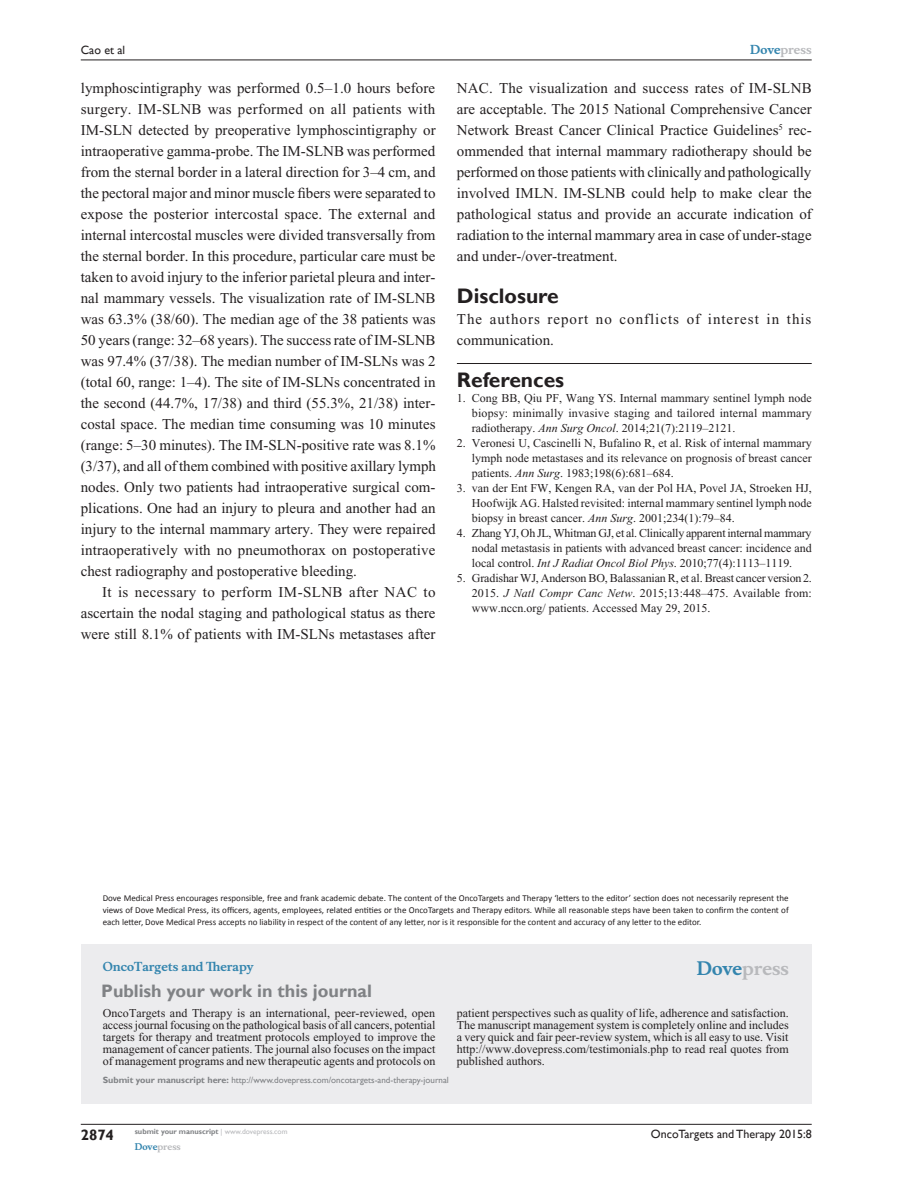
<style>
.page{position:relative;width:918px;height:1188px;background:#fff}
.page>*{position:absolute;margin:0;border:0;box-sizing:border-box;transform-origin:0 0}
.RefH{font:700 21px "Gill Sans";color:#231f20}
.PromBx-H1{font:700 18px "Gill Sans";color:#808285}
.PromBx-Brand{font:700 18px "Musee";color:#b8b9bc}
.Tx{font:15px/21px "Times New Roman";color:#231f20;text-align:justify}
.TxF{font:15px/21px "Times New Roman";letter-spacing:.065em;color:#231f20}
.RunFolio-V{font:700 15px "Gill Sans";color:#231f20}
.RefNL1{font:12px/15px "Times New Roman";color:#231f20;text-align:justify}
.PromBx-Tx{font:12px/12px "Times New Roman";color:#231f20;text-align:justify}
.RunF-V{font:12px "Gill Sans";color:#231f20}
.PromBx-JrnlName{font:700 12px "Musee";color:#3485ae}
.RunH-Brand-V{font:700 12px "Musee";color:#b8b9bc}
.RunH-V{font:12px "Gill Sans";color:#231f20}
.Disclaimer{font:9px/12px "Calibri";color:#231f20;text-align:justify}
.PromBx-SubmitMssWebA{font:9px "Gill Sans";color:#808285}
.RunF-Brand-V{font:700 9px "Musee";color:#b8b9bc}
.RunF-SubmityourMS-V{font:700 7.5px "Gill Sans";color:#808285}
.s1{color:#3485ae}
.s2{font-style:italic}
.s3{font-weight:700}
.s4{font-weight:400;color:#b8b9bc}
</style>
<div class="page">
<div style="left:81px;top:944px;width:731px;height:159px;background:#ececee"></div>
<hr style="left:81px;top:1124px;width:731px;height:1px;background:#231f20">
<hr style="left:81px;top:60px;width:731px;height:1px;background:#231f20">
<hr style="left:457px;top:363px;width:355px;height:1px;background:#231f20">
<p class="RunH-V" style="left:81px;top:43px;width:46px">Cao et al</p>
<p class="Tx" style="left:81px;top:77px;width:357px">lymphoscintigraphy was performed 0.5–1.0 hours before surgery. IM-SLNB was performed on all patients with IM-SLN detected by preoperative lymphoscintigraphy or intraoperative gamma-probe. The IM-SLNB was performed from the sternal border in a lateral direction for 3–4 cm, and the pectoral major and minor muscle fibers were separated to expose the posterior intercostal space. The external and internal intercostal muscles were divided transversally from the sternal border. In this procedure, particular care must be taken to avoid injury to the inferior parietal pleura and inter&shy;nal mammary vessels. The visualization rate of IM-SLNB was 63.3% (38/60). The median age of the 38 patients was 50 years (range: 32–68 years). The success rate of IM-SLNB was 97.4% (37/38). The median number of IM-SLNs was 2 (total 60, range: 1–4). The site of IM-SLNs concentrated in the second (44.7%, 17/38) and third (55.3%, 21/38) inter&shy;costal space. The median time consuming was 10 minutes (range: 5–30 minutes). The IM-SLN-positive rate was 8.1% (3/37), and all of them combined with positive axillary lymph nodes. Only two patients had intraoperative surgical com&shy;plications. One had an injury to pleura and another had an injury to the internal mammary artery. They were repaired intraoperatively with no pneumothorax on postoperative chest radiography and postoperative bleeding.</p>
<p class="Tx" style="left:81px;top:581px;width:356px;text-indent:21px">It is necessary to perform IM-SLNB after NAC to ascertain the nodal staging and pathological status as there were still 8.1% of patients with IM-SLNs metastases after</p>
<p class="RunH-Brand-V" style="left:750px;top:43px;width:63px"><span class="s1">Dove</span>press</p>
<p class="Tx" style="left:457px;top:77px;width:357px">NAC. The visualization and success rates of IM-SLNB are acceptable. The 2015 National Comprehensive Cancer Network Breast Cancer Clinical Practice Guidelines<sup>5</sup> rec&shy;ommended that internal mammary radiotherapy should be performed on those patients with clinically and pathologically involved IMLN. IM-SLNB could help to make clear the pathological status and provide an accurate indication of radiation to the internal mammary area in case of under-stage and under-/over-treatment.</p>
<h1 class="RefH" style="left:457px;top:283px;width:103px">Disclosure</h1>
<p class="TxF" style="left:457px;top:308px;width:356px">The authors report no conflicts of interest in this communication.</p>
<p class="RefH" style="left:457px;top:367px;width:109px">References</p>
<p class="RefNL1" style="left:472px;top:390px;width:341px;text-indent:-15px">1. Cong BB, Qiu PF, Wang YS. Internal mammary sentinel lymph node biopsy: minimally invasive staging and tailored internal mammary radiotherapy. <span class="s2">Ann Surg Oncol</span>. 2014;21(7):2119–2121.</p>
<p class="RefNL1" style="left:472px;top:435px;width:341px;text-indent:-15px">2. Veronesi U, Cascinelli N, Bufalino R, et al. Risk of internal mammary lymph node metastases and its relevance on prognosis of breast cancer patients. <span class="s2">Ann Surg</span>. 1983;198(6):681–684.</p>
<p class="RefNL1" style="left:472px;top:480px;width:341px;text-indent:-15px">3. van der Ent FW, Kengen RA, van der Pol HA, Povel JA, Stroeken HJ, Hoofwijk AG. Halsted revisited: internal mammary sentinel lymph node biopsy in breast cancer. <span class="s2">Ann Surg</span>. 2001;234(1):79–84.</p>
<p class="RefNL1" style="left:472px;top:525px;width:341px;text-indent:-15px">4. Zhang YJ, Oh JL, Whitman GJ, et al. Clinically apparent internal mammary nodal metastasis in patients with advanced breast cancer: incidence and local control. <span class="s2">Int J Radiat Oncol Biol Phys</span>. 2010;77(4):1113–1119.</p>
<p class="RefNL1" style="left:472px;top:570px;width:342px;text-indent:-15px">5. Gradishar WJ, Anderson BO, Balassanian R, et al. Breast cancer version 2.<br>2015. <span class="s2">J Natl Compr Canc Netw</span>. 2015;13:448–475. Available from: www.nccn.org/ patients. Accessed May 29, 2015.</p>
<p class="Disclaimer" style="left:103px;top:892px;width:688px">Dove Medical Press encourages responsible, free and frank academic debate. The content of the OncoTargets and Therapy ‘letters to the editor’ section does not necessarily represent the views of Dove Medical Press, its officers, agents, employees, related entities or the OncoTargets and Therapy editors. While all reasonable steps have been taken to confirm the content of each letter, Dove Medical Press accepts no liability in respect of the content of any letter, nor is it responsible for the content and accuracy of any letter to the editor.</p>
<p class="PromBx-JrnlName" style="left:103px;top:959px;width:152px">OncoTargets and Therapy</p>
<p class="PromBx-H1" style="left:101px;top:980px;width:272px">Publish your work in this journal</p>
<p class="PromBx-Brand" style="left:697px;top:958px;width:94px"><span class="s1">Dove</span>press</p>
<p class="PromBx-Tx" style="left:103px;top:1007px;width:334px">OncoTargets and Therapy is an international, peer-reviewed, open access journal focusing on the pathological basis of all cancers, potential targets for therapy and treatment protocols employed to improve the management of cancer patients. The journal also focuses on the impact of management programs and new therapeutic agents and protocols on</p>
<p class="PromBx-Tx" style="left:457px;top:1007px;width:333px">patient perspectives such as quality of life, adherence and satisfaction.<br>The manuscript management system is completely online and includes a very quick and fair peer-review system, which is all easy to use. Visit http://www.dovepress.com/testimonials.php to read real quotes from published authors.</p>
<p class="PromBx-SubmitMssWebA" style="left:103px;top:1075px;width:348px"><span class="s3">Submit your manuscript here:</span> http://www.dovepress.com/oncotargets-and-therapy-journal</p>
<p class="RunFolio-V" style="left:81px;top:1126px;width:35px">2874</p>
<p class="RunF-SubmityourMS-V" style="left:135px;top:1127px;width:154px">submit your manuscript <span class="s4">| www.dovepress.com</span></p>
<p class="RunF-Brand-V" style="left:135px;top:1141px;width:48px"><span class="s1">Dove</span>press</p>
<p class="RunF-V" style="left:651px;top:1127px;width:162px">OncoTargets and Therapy 2015:8</p>
</div>
